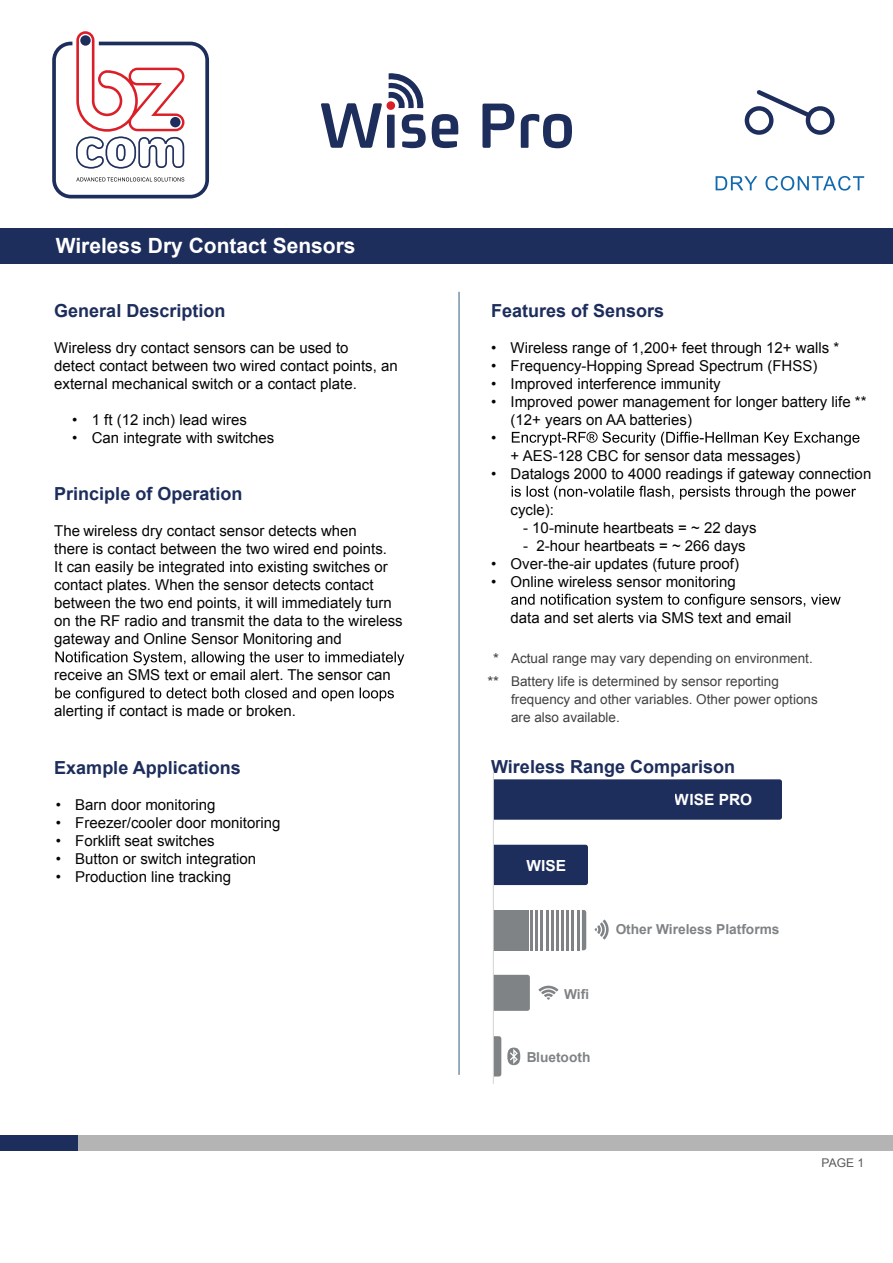
<style>
.page{position:relative;width:893px;height:1263px;background:#fff}
.page>*{position:absolute;margin:0;border:0;box-sizing:border-box;transform-origin:0 0}
.t1{font:700 21px "Arial";color:#fff}
.t2{font:700 18px "Arial";color:#1d2d5c}
.t3{font:700 15.45px "Arial";color:#fff}
.t4{font:15px/18px "Arial";color:#050504}
.t5{font:700 13.8px "Arial";color:#808385}
.t6{font:13.5px/23px "Arial";color:#414042}
.t7{font:12px "Arial";color:#58595b}
.s1{font-size:15px}
</style>
<div class="page">
<div style="left:0;top:228px;width:893px;height:35px;background:#1d2d5c"></div>
<div style="left:0;top:1135px;width:893px;height:16px;background:#b4b4b4"></div>
<div style="left:0;top:1135px;width:78px;height:16px;background:#1d2d5c"></div>
<hr style="left:459px;top:292px;width:1px;height:783px;background:#325e80">
<svg style="left:55px;top:651px;width:349px;height:14px"></svg>
<svg style="left:55px;top:687px;width:339px;height:14px"></svg>
<svg style="left:716px;top:176px;width:41px;height:14px"></svg>
<svg style="left:765px;top:176px;width:99px;height:15px"></svg>
<svg style="left:745px;top:90px;width:89px;height:45px"></svg>
<svg style="left:512px;top:432px;width:347px;height:14px"></svg>
<svg style="left:512px;top:486px;width:344px;height:14px"></svg>
<svg style="left:511px;top:594px;width:330px;height:14px"></svg>
<div style="left:494px;top:779px;width:288px;height:41px;background:#1d2d5c"></div>
<div style="left:494px;top:845px;width:94px;height:40px;background:#1d2d5c"></div>
<svg style="left:582px;top:910px;width:4px;height:40px"></svg>
<svg style="left:494px;top:975px;width:64px;height:101px"></svg>
<svg style="left:594px;top:919px;width:15px;height:20px"></svg>
<div style="left:493px;top:910px;width:36px;height:40px;background:#808385"></div>
<hr style="left:530px;top:910px;width:3px;height:40px;background:#808385">
<hr style="left:536px;top:910px;width:2px;height:40px;background:#808385">
<hr style="left:541px;top:910px;width:2px;height:40px;background:#808385">
<hr style="left:546px;top:910px;width:2px;height:40px;background:#808385">
<hr style="left:551px;top:910px;width:2px;height:40px;background:#808385">
<hr style="left:556px;top:910px;width:3px;height:40px;background:#808385">
<hr style="left:561px;top:910px;width:3px;height:40px;background:#808385">
<hr style="left:566px;top:910px;width:3px;height:40px;background:#808385">
<hr style="left:572px;top:910px;width:2px;height:40px;background:#808385">
<hr style="left:577px;top:910px;width:2px;height:40px;background:#808385">
<hr style="left:493px;top:772px;width:1px;height:311px;background:#d2d3d3">
<svg style="left:52px;top:31px;width:157px;height:167px"></svg>
<svg style="left:386px;top:101px;width:9px;height:9px"></svg>
<svg style="left:321px;top:103px;width:61px;height:45px"></svg>
<div style="left:387px;top:115px;width:8px;height:33px;background:#1d2d5c"></div>
<svg style="left:402px;top:114px;width:24px;height:34px"></svg>
<svg style="left:432px;top:114px;width:26px;height:34px"></svg>
<svg style="left:482px;top:104px;width:32px;height:44px"></svg>
<svg style="left:521px;top:114px;width:51px;height:34px"></svg>
<svg style="left:389px;top:73px;width:35px;height:35px"></svg>
<h1 class="t1" style="left:56px;top:232px;width:301px">Wireless Dry Contact Sensors</h1>
<p class="t2" style="left:54px;top:298px;width:173px">General Description</p>
<p class="t4" style="left:54px;top:338px;width:345px">Wireless dry contact sensors can be used to<br>detect contact between two wired contact points, an external mechanical switch or a contact plate.</p>
<p class="t4" style="left:72px;top:410px;width:176px">• 1 ft (12 inch) lead wires</p>
<p class="t4" style="left:72px;top:428px;width:204px">• Can integrate with switches</p>
<p class="t2" style="left:54px;top:482px;width:190px">Principle of Operation</p>
<p class="t4" style="left:54px;top:522px;width:350px">The wireless dry contact sensor detects when<br>there is contact between the two wired end points.<br>It can easily be integrated into existing switches or contact plates. When the sensor detects contact between the two end points, it will immediately turn on the RF radio and transmit the data to the wireless gateway and Online Sensor Monitoring and</p>
<p class="t4" style="left:54px;top:666px;width:338px">receive an SMS text or email alert. The sensor can</p>
<p class="t4" style="left:54px;top:702px;width:243px">alerting if contact is made or broken.</p>
<p class="t2" style="left:54px;top:755px;width:188px">Example Applications</p>
<p class="t4" style="left:56px;top:796px;width:161px">• Barn door monitoring</p>
<p class="t4" style="left:56px;top:814px;width:226px">• Freezer/cooler door monitoring</p>
<p class="t4" style="left:56px;top:832px;width:160px">• Forklift seat switches</p>
<p class="t4" style="left:56px;top:850px;width:202px">• Button or switch integration</p>
<p class="t4" style="left:56px;top:868px;width:177px">• Production line tracking</p>
<p class="t2" style="left:491px;top:298px;width:175px">Features of Sensors</p>
<p class="t4" style="left:491px;top:338px;width:349px">• Wireless range of 1,200+ feet through 12+ walls *</p>
<p class="t4" style="left:491px;top:356px;width:328px">• Frequency-Hopping Spread Spectrum (FHSS)</p>
<p class="t4" style="left:491px;top:374px;width:231px">• Improved interference immunity</p>
<p class="t4" style="left:491px;top:392px;width:377px">• Improved power management for longer battery life **</p>
<p class="t4" style="left:511px;top:410px;width:183px">(12+ years on AA batteries)</p>
<p class="t4" style="left:491px;top:428px;width:7px">•</p>
<p class="t4" style="left:511px;top:446px;width:291px">+ AES-128 CBC for sensor data messages)</p>
<p class="t4" style="left:491px;top:464px;width:382px">• Datalogs 2000 to 4000 readings if gateway connection</p>
<p class="t4" style="left:511px;top:500px;width:45px">cycle):</p>
<p class="t4" style="left:523px;top:518px;width:235px">- 10-minute heartbeats = ~ 22 days</p>
<p class="t4" style="left:523px;top:536px;width:224px">- 2-hour heartbeats = ~ 266 days</p>
<p class="t4" style="left:491px;top:554px;width:249px">• Over-the-air updates (future proof)</p>
<p class="t4" style="left:491px;top:572px;width:246px">• Online wireless sensor monitoring</p>
<p class="t4" style="left:511px;top:608px;width:282px">data and set alerts via SMS text and email</p>
<p class="t6" style="left:487px;top:647px;width:327px;text-indent:6px"><span class="s1">*</span> Actual range may vary depending on environment. <span class="s1">**</span> Battery life is determined by sensor reporting</p>
<p class="t6" style="left:511px;top:690px;width:308px;line-height:18px">frequency and other variables. Other power options are also available.</p>
<p class="t2" style="left:491px;top:755px;width:245px">Wireless Range Comparison</p>
<p class="t3" style="left:526px;top:855px;width:41px">WISE</p>
<p class="t5" style="left:564px;top:985px;width:27px">Wifi</p>
<p class="t5" style="left:526px;top:1048px;width:66px">Bluetooth</p>
<p class="t3" style="left:675px;top:789px;width:79px">WISE PRO</p>
<p class="t5" style="left:616px;top:920px;width:165px">Other Wireless Platforms</p>
<p class="t7" style="left:822px;top:1155px;width:44px">PAGE 1</p>
</div>
